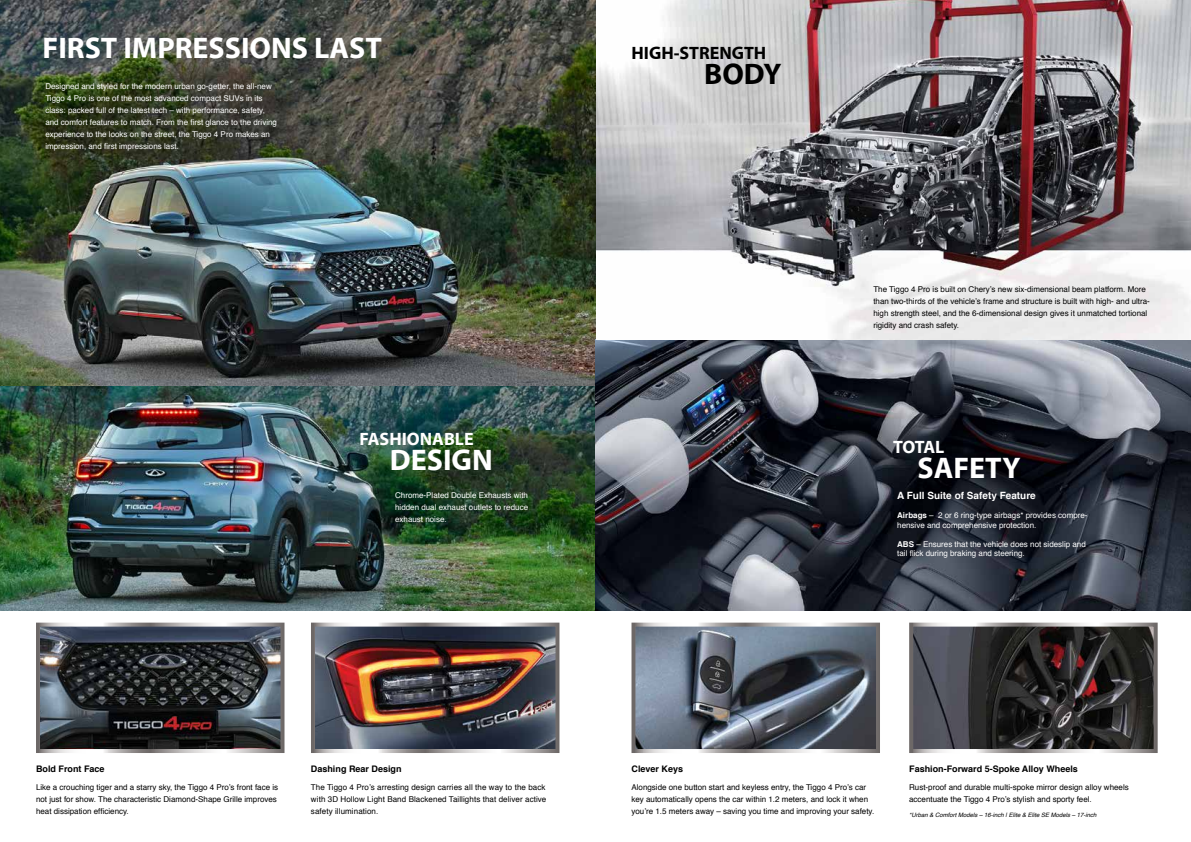
<style>
.page{position:relative;width:1191px;height:842px;background:#fff}
.page>*{position:absolute;margin:0;border:0;box-sizing:border-box;transform-origin:0 0}
.t1{font:700 30px "Myriad";color:#fff}
.t2{font:700 30px "Myriad";color:#000}
.t3{font:700 18px "Myriad";color:#fff}
.t4{font:700 18px "Myriad";color:#000}
.t5{font:700 10px "Helvetica";color:#fff}
.t6{font:700 9px "Helvetica";color:#000}
.t7{font:8px/12px "Helvetica";color:#000}
.t8{font:8px/12px "Helvetica";color:#fff}
.t9{font:italic 6px "Helvetica";color:#000}
.s1{font-weight:700}
</style>
<div class="page">
<img style="left:0;top:0;width:1191px;height:610px">
<img style="left:41px;top:628px;width:238px;height:120px">
<div style="left:36px;top:623px;width:248px;height:130px;border:4px solid #fff"></div>
<img style="left:914px;top:628px;width:238px;height:120px">
<div style="left:909px;top:623px;width:248px;height:130px;border:4px solid #fff"></div>
<img style="left:636px;top:628px;width:239px;height:120px">
<div style="left:631px;top:623px;width:249px;height:130px;border:4px solid #fff"></div>
<img style="left:316px;top:628px;width:238px;height:120px">
<div style="left:311px;top:623px;width:248px;height:130px;border:4px solid #fff"></div>
<h1 class="t1" style="left:43px;top:33px;width:341px">FIRST IMPRESSIONS LAST</h1>
<p class="t8" style="left:45px;top:80px;width:233px">Designed and styled for the modern urban go-getter, the all-new Tiggo 4 Pro is one of the most advanced compact SUVs in its class: packed full of the latest tech – with performance, safety, and comfort features to match. From the first glance to the driving experience to the looks on the street, the Tiggo 4 Pro makes an impression, and first impressions last.</p>
<h2 class="t3" style="left:359px;top:430px;width:116px">FASHIONABLE</h2>
<h1 class="t1" style="left:390px;top:445px;width:104px">DESIGN</h1>
<p class="t8" style="left:395px;top:490px;width:134px;text-align:justify">Chrome-Plated Double Exhausts with hidden dual exhaust outlets to reduce exhaust noise.</p>
<p class="t6" style="left:36px;top:762px;width:70px">Bold Front Face</p>
<p class="t7" style="left:36px;top:782px;width:244px">Like a crouching tiger and a starry sky, the Tiggo 4 Pro’s front face is not just for show. The characteristic Diamond-Shape Grille improves heat dissipation efficiency.</p>
<p class="t6" style="left:311px;top:762px;width:92px">Dashing Rear Design</p>
<p class="t7" style="left:311px;top:782px;width:237px;text-align:justify">The Tiggo 4 Pro’s arresting design carries all the way to the back with 3D Hollow Light Band Blackened Taillights that deliver active safety illumination.</p>
<h2 class="t4" style="left:631px;top:44px;width:136px">HIGH-STRENGTH</h2>
<h1 class="t2" style="left:704px;top:58px;width:79px">BODY</h1>
<p class="t7" style="left:873px;top:283px;width:278px">The Tiggo 4 Pro is built on Chery’s new six-dimensional beam platform. More than two-thirds of the vehicle’s frame and structure is built with high- and ultra&shy;high strength steel, and the 6-dimensional design gives it unmatched tortional rigidity and crash safety.</p>
<h2 class="t3" style="left:893px;top:438px;width:53px">TOTAL</h2>
<h1 class="t1" style="left:917px;top:452px;width:105px">SAFETY</h1>
<p class="t5" style="left:897px;top:487px;width:140px">A Full Suite of Safety Feature</p>
<p class="t8" style="left:897px;top:511px;width:192px;line-height:9.6px"><span class="s1">Airbags</span> – 2 or 6 ring-type airbags* provides compre&shy;hensive and comprehensive protection.</p>
<p class="t8" style="left:897px;top:539px;width:190px;line-height:9.6px"><span class="s1">ABS</span> – Ensures that the vehicle does not sideslip and tail flick during braking and steering.</p>
<p class="t6" style="left:631px;top:762px;width:53px">Clever Keys</p>
<p class="t7" style="left:631px;top:782px;width:244px">Alongside one button start and keyless entry, the Tiggo 4 Pro’s car key automatically opens the car within 1.2 meters, and lock it when you’re 1.5 meters away – saving you time and improving your safety.</p>
<p class="t6" style="left:909px;top:762px;width:170px">Fashion-Forward 5-Spoke Alloy Wheels</p>
<p class="t7" style="left:909px;top:782px;width:221px">Rust-proof and durable multi-spoke mirror design alloy wheels accentuate the Tiggo 4 Pro’s stylish and sporty feel.</p>
<p class="t9" style="left:909px;top:810px;width:189px">*Urban &amp; Comfort Models – 16-inch | Elite &amp; Elite SE Models – 17-inch</p>
</div>
